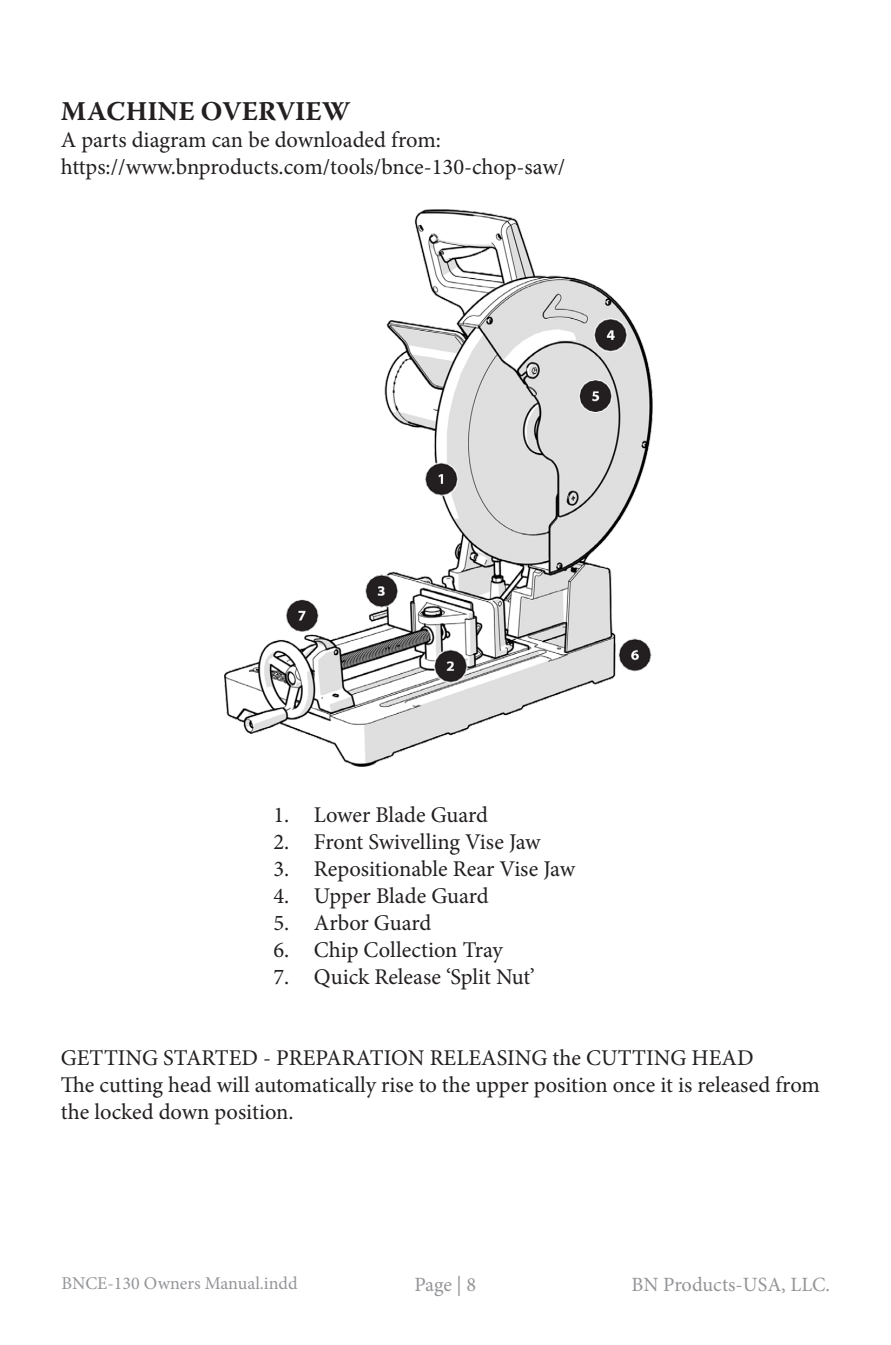
<style>
.page{position:relative;width:891px;height:1345px;background:#fff}
.page>*{position:absolute;margin:0;border:0;box-sizing:border-box;transform-origin:0 0}
.t1{font:700 27px "Warnock Pro";letter-spacing:.005em;color:#231f20}
.t2{font:22.5px/27px "Minion Pro";color:#231f20}
.t3{font:20.25px "Minion Pro";letter-spacing:-.005em;color:#939598}
.t4{font:18px "Minion Pro";color:#939598}
</style>
<div class="page">
<img style="left:224px;top:209px;width:429px;height:558px">
<p class="t1" style="left:61px;top:95px;width:291px">MACHINE OVERVIEW</p>
<p class="t2" style="left:61px;top:126px;width:506px">A parts diagram can be downloaded from: https://www.bnproducts.com/tools/bnce-130-chop-saw/</p>
<p class="t2" style="left:273px;top:801px;width:216px">1. Lower Blade Guard</p>
<p class="t2" style="left:273px;top:828px;width:269px">2. Front Swivelling Vise Jaw</p>
<p class="t2" style="left:273px;top:855px;width:303px">3. Repositionable Rear Vise Jaw</p>
<p class="t2" style="left:273px;top:882px;width:217px">4. Upper Blade Guard</p>
<p class="t2" style="left:273px;top:909px;width:159px">5. Arbor Guard</p>
<p class="t2" style="left:273px;top:936px;width:231px">6. Chip Collection Tray</p>
<p class="t2" style="left:273px;top:963px;width:263px">7. Quick Release ‘Split Nut’</p>
<p class="t2" style="left:61px;top:1044px;width:761px">GETTING STARTED - PREPARATION RELEASING the CUTTING HEAD<br>The cutting head will automatically rise to the upper position once it is released from the locked down position.</p>
<p class="t4" style="left:62px;top:1271px;width:237px">BNCE-130 Owners Manual.indd</p>
<p class="t3" style="left:414px;top:1270px;width:63px">Page | 8</p>
<p class="t3" style="left:632px;top:1270px;width:200px">BN Products-USA, LLC.</p>
</div>
